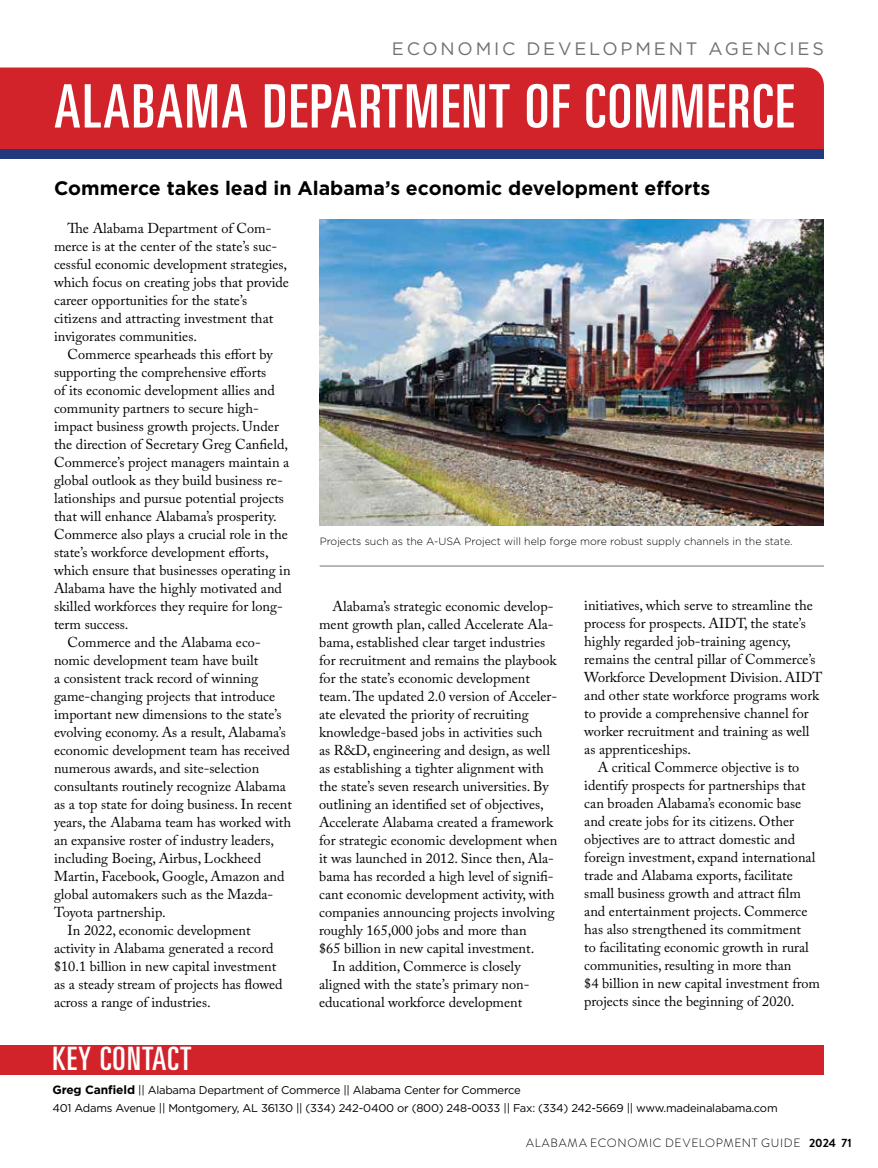
<style>
.page{position:relative;width:878px;height:1168px;background:#fff}
.page>*{position:absolute;margin:0;border:0;box-sizing:border-box;transform-origin:0 0}
.t1{font:ultra-condensed 60px "Univers LT Std";letter-spacing:.03em;color:#fff}
.t2{font:ultra-condensed 32.25px "Univers LT Std";letter-spacing:.04em;color:#fff}
.t3{font:700 19.5px "Gotham";color:#000}
.t4{font:18px "Gotham";letter-spacing:.155em;color:#717073}
.t5{font:14.25px/18px "Adobe Caslon Pro";color:#000}
.t6{font:300 12px "Brandon Grotesque";letter-spacing:.06em;color:#000}
.t7{font:11.25px/18px "Gotham";letter-spacing:-.02em;color:#000}
.t8{font:300 10.5px "Gotham";color:#000}
.s1{font-weight:700;font-size:12px}
.s2{font-weight:700}
</style>
<div class="page">
<div style="left:0;top:68px;width:824px;height:82px;background:#d2232a"></div>
<img style="left:320px;top:219px;width:504px;height:306px">
<hr style="left:320px;top:566px;width:504px;height:1px;background:#717073">
<div style="left:0;top:1045px;width:824px;height:29px;background:#d2232a"></div>
<div style="left:0;top:150px;width:824px;height:9px;background:#22397d"></div>
<p class="t4" style="left:392px;top:37px;width:433px">ECONOMIC DEVELOPMENT AGENCIES</p>
<h1 class="t1" style="left:54px;top:72px;width:741px">ALABAMA DEPARTMENT OF COMMERCE</h1>
<h3 class="t3" style="left:54px;top:175px;width:657px">Commerce takes lead in Alabama’s economic development efforts</h3>
<p class="t5" style="left:54px;top:219px;width:236px;text-indent:13px">The Alabama Department of Com&shy;merce is at the center of the state’s suc&shy;cessful economic development strategies, which focus on creating jobs that provide career opportunities for the state’s citizens and attracting investment that invigorates communities.</p>
<p class="t5" style="left:68px;top:345px;width:207px">Commerce spearheads this effort by</p>
<p class="t5" style="left:54px;top:363px;width:214px">supporting the comprehensive efforts</p>
<p class="t5" style="left:54px;top:381px;width:222px">of its economic development allies and</p>
<p class="t5" style="left:54px;top:399px;width:206px">community partners to secure high-</p>
<p class="t5" style="left:54px;top:417px;width:226px">impact business growth projects. Under</p>
<p class="t5" style="left:54px;top:435px;width:235px">the direction of Secretary Greg Canfield,</p>
<p class="t5" style="left:54px;top:453px;width:237px">Commerce’s project managers maintain a</p>
<p class="t5" style="left:54px;top:471px;width:230px">global outlook as they build business re-</p>
<p class="t5" style="left:54px;top:489px;width:231px">lationships and pursue potential projects</p>
<p class="t5" style="left:54px;top:507px;width:224px">that will enhance Alabama’s prosperity.</p>
<p class="t5" style="left:54px;top:525px;width:235px">Commerce also plays a crucial role in the</p>
<p class="t5" style="left:54px;top:543px;width:216px">state’s workforce development efforts,</p>
<p class="t5" style="left:54px;top:561px;width:238px">which ensure that businesses operating in</p>
<p class="t5" style="left:54px;top:579px;width:229px">Alabama have the highly motivated and</p>
<p class="t5" style="left:54px;top:597px;width:230px">skilled workforces they require for long-</p>
<p class="t5" style="left:54px;top:615px;width:76px">term success.</p>
<p class="t5" style="left:68px;top:633px;width:195px">Commerce and the Alabama eco-</p>
<p class="t5" style="left:54px;top:651px;width:206px">nomic development team have built</p>
<p class="t5" style="left:54px;top:669px;width:206px">a consistent track record of winning</p>
<p class="t5" style="left:54px;top:687px;width:223px">game-changing projects that introduce</p>
<p class="t5" style="left:54px;top:705px;width:229px">important new dimensions to the state’s</p>
<p class="t5" style="left:54px;top:723px;width:233px">evolving economy. As a result, Alabama’s</p>
<p class="t5" style="left:54px;top:741px;width:237px">economic development team has received</p>
<p class="t5" style="left:54px;top:759px;width:207px">numerous awards, and site-selection</p>
<p class="t5" style="left:54px;top:777px;width:233px">consultants routinely recognize Alabama</p>
<p class="t5" style="left:54px;top:795px;width:239px">as a top state for doing business. In recent</p>
<p class="t5" style="left:54px;top:813px;width:238px">years, the Alabama team has worked with</p>
<p class="t5" style="left:54px;top:831px;width:221px">an expansive roster of industry leaders,</p>
<p class="t5" style="left:54px;top:849px;width:208px">including Boeing, Airbus, Lockheed</p>
<p class="t5" style="left:54px;top:867px;width:232px">Martin, Facebook, Google, Amazon and</p>
<p class="t5" style="left:54px;top:885px;width:221px">global automakers such as the Mazda-</p>
<p class="t5" style="left:54px;top:903px;width:113px">Toyota partnership.</p>
<p class="t5" style="left:68px;top:921px;width:185px">In 2022, economic development</p>
<p class="t5" style="left:54px;top:939px;width:221px">activity in Alabama generated a record</p>
<p class="t5" style="left:54px;top:957px;width:224px">$10.1 billion in new capital investment</p>
<p class="t5" style="left:54px;top:975px;width:230px">as a steady stream of projects has flowed</p>
<p class="t5" style="left:54px;top:993px;width:158px">across a range of industries.</p>
<h2 class="t2" style="left:52px;top:1039px;width:141px">KEY CONTACT</h2>
<p class="t8" style="left:320px;top:534px;width:474px">Projects such as the A-USA Project will help forge more robust supply channels in the state.</p>
<p class="t5" style="left:332px;top:597px;width:222px">Alabama’s strategic economic develop-</p>
<p class="t5" style="left:319px;top:615px;width:236px">ment growth plan, called Accelerate Ala-</p>
<p class="t5" style="left:319px;top:633px;width:227px">bama, established clear target industries</p>
<p class="t5" style="left:319px;top:651px;width:239px">for recruitment and remains the playbook</p>
<p class="t5" style="left:319px;top:669px;width:212px">for the state’s economic development</p>
<p class="t5" style="left:319px;top:687px;width:239px">team. The updated 2.0 version of Acceler-</p>
<p class="t5" style="left:319px;top:705px;width:211px">ate elevated the priority of recruiting</p>
<p class="t5" style="left:319px;top:723px;width:225px">knowledge-based jobs in activities such</p>
<p class="t5" style="left:319px;top:741px;width:232px">as R&amp;D, engineering and design, as well</p>
<p class="t5" style="left:319px;top:759px;width:226px">as establishing a tighter alignment with</p>
<p class="t5" style="left:319px;top:777px;width:231px">the state’s seven research universities. By</p>
<p class="t5" style="left:319px;top:795px;width:226px">outlining an identified set of objectives,</p>
<p class="t5" style="left:319px;top:813px;width:235px">Accelerate Alabama created a framework</p>
<p class="t5" style="left:319px;top:831px;width:239px">for strategic economic development when</p>
<p class="t5" style="left:319px;top:849px;width:236px">it was launched in 2012. Since then, Ala-</p>
<p class="t5" style="left:319px;top:867px;width:236px">bama has recorded a high level of signifi-</p>
<p class="t5" style="left:319px;top:885px;width:237px">cant economic development activity, with</p>
<p class="t5" style="left:319px;top:903px;width:237px">companies announcing projects involving</p>
<p class="t5" style="left:319px;top:921px;width:209px">roughly 165,000 jobs and more than</p>
<p class="t5" style="left:319px;top:939px;width:217px">$65 billion in new capital investment.</p>
<p class="t5" style="left:332px;top:957px;width:189px">In addition, Commerce is closely</p>
<p class="t5" style="left:319px;top:975px;width:212px">aligned with the state’s primary non-</p>
<p class="t5" style="left:319px;top:993px;width:205px">educational workforce development</p>
<p class="t5" style="left:584px;top:596px;width:230px">initiatives, which serve to streamline the</p>
<p class="t5" style="left:584px;top:614px;width:223px">process for prospects. AIDT, the state’s</p>
<p class="t5" style="left:584px;top:632px;width:208px">highly regarded job-training agency,</p>
<p class="t5" style="left:584px;top:650px;width:233px">remains the central pillar of Commerce’s</p>
<p class="t5" style="left:584px;top:668px;width:239px">Workforce Development Division. AIDT</p>
<p class="t5" style="left:584px;top:686px;width:236px">and other state workforce programs work</p>
<p class="t5" style="left:584px;top:704px;width:226px">to provide a comprehensive channel for</p>
<p class="t5" style="left:584px;top:722px;width:227px">worker recruitment and training as well</p>
<p class="t5" style="left:584px;top:740px;width:108px">as apprenticeships.</p>
<p class="t5" style="left:597px;top:758px;width:203px">A critical Commerce objective is to</p>
<p class="t5" style="left:584px;top:776px;width:223px">identify prospects for partnerships that</p>
<p class="t5" style="left:584px;top:794px;width:218px">can broaden Alabama’s economic base</p>
<p class="t5" style="left:584px;top:812px;width:211px">and create jobs for its citizens. Other</p>
<p class="t5" style="left:584px;top:830px;width:212px">objectives are to attract domestic and</p>
<p class="t5" style="left:584px;top:848px;width:232px">foreign investment, expand international</p>
<p class="t5" style="left:584px;top:866px;width:210px">trade and Alabama exports, facilitate</p>
<p class="t5" style="left:584px;top:884px;width:218px">small business growth and attract film</p>
<p class="t5" style="left:584px;top:902px;width:225px">and entertainment projects. Commerce</p>
<p class="t5" style="left:584px;top:920px;width:218px">has also strengthened its commitment</p>
<p class="t5" style="left:584px;top:938px;width:226px">to facilitating economic growth in rural</p>
<p class="t5" style="left:584px;top:956px;width:209px">communities, resulting in more than</p>
<p class="t5" style="left:584px;top:974px;width:237px">$4 billion in new capital investment from</p>
<p class="t5" style="left:584px;top:992px;width:212px">projects since the beginning of 2020.</p>
<p class="t7" style="left:52px;top:1081px;width:726px"><span class="s1">Greg Canfield</span> || Alabama Department of Commerce || Alabama Center for Commerce<br>401 Adams Avenue || Montgomery, AL 36130 || (334) 242-0400 or (800) 248-0033 || Fax: (334) 242-5669 || www.madeinalabama.com</p>
<p class="t6" style="left:526px;top:1134px;width:327px">ALABAMA ECONOMIC DEVELOPMENT GUIDE <span class="s2">2024 71</span></p>
</div>
